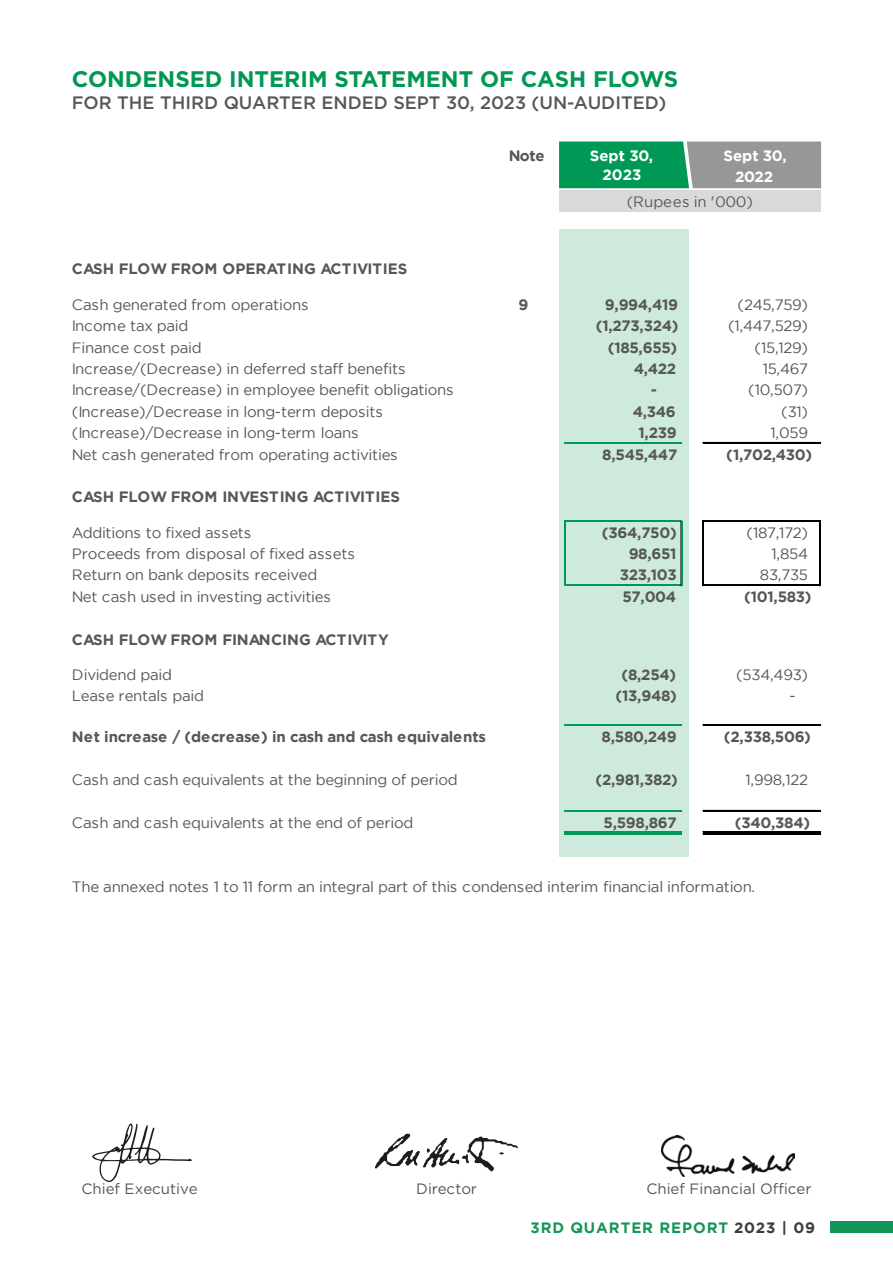
<style>
.page{position:relative;width:893px;height:1263px;background:#fff}
.page>*{position:absolute;margin:0;border:0;box-sizing:border-box;transform-origin:0 0}
.t1{font:700 22.5px "Gotham";color:#009855}
.t2{font:500 18px "Gotham";color:#575756}
.t3{font:15px "Gotham";letter-spacing:-.02em;color:#575756}
.t4{font:700 15px "Gotham";letter-spacing:-.02em;color:#575756}
.t5{font:700 15px "Gotham";color:#575756}
.t6{font:15px "Gotham";color:#575756}
.t7{font:700 15px "Gotham";letter-spacing:.06em;color:#169558}
.t8{font:700 15px "Gotham";color:#fff}
.s1{color:#3c3c3b}
</style>
<div class="page">
<div style="left:830px;top:1222px;width:63px;height:11px;background:#169558"></div>
<svg style="left:559px;top:142px;width:262px;height:46px;background:#4f9878"></svg>
<div style="left:559px;top:190px;width:262px;height:22px;background:#d9d9db"></div>
<div style="left:560px;top:229px;width:129px;height:627px;background:#cdeadd"></div>
<hr style="left:564px;top:442px;width:118px;height:1px;background:#009855">
<hr style="left:565px;top:520px;width:117px;height:2px;background:#009855">
<hr style="left:565px;top:585px;width:117px;height:1px;background:#009855">
<hr style="left:564px;top:725px;width:118px;height:1px;background:#009855">
<hr style="left:564px;top:810px;width:118px;height:1px;background:#009855">
<hr style="left:564px;top:832px;width:118px;height:1px;background:#009855">
<hr style="left:564px;top:834px;width:118px;height:1px;background:#009855">
<hr style="left:564px;top:520px;width:1px;height:66px;background:#009855">
<hr style="left:681px;top:522px;width:1px;height:64px;background:#009855">
<hr style="left:703px;top:520px;width:1px;height:66px;background:#000">
<hr style="left:819px;top:522px;width:2px;height:64px;background:#000">
<hr style="left:703px;top:442px;width:118px;height:1px;background:#000">
<hr style="left:704px;top:520px;width:117px;height:2px;background:#000">
<hr style="left:704px;top:584px;width:117px;height:1px;background:#000">
<hr style="left:704px;top:585px;width:117px;height:1px;background:#000">
<hr style="left:703px;top:724px;width:118px;height:1px;background:#000">
<hr style="left:703px;top:725px;width:118px;height:1px;background:#000">
<hr style="left:703px;top:810px;width:118px;height:1px;background:#000">
<hr style="left:703px;top:831px;width:118px;height:1px;background:#000">
<hr style="left:703px;top:832px;width:118px;height:1px;background:#000">
<hr style="left:703px;top:834px;width:118px;height:1px;background:#000">
<img style="left:662px;top:1135px;width:133px;height:41px">
<svg style="left:375px;top:1134px;width:143px;height:37px"></svg>
<svg style="left:92px;top:1123px;width:100px;height:59px"></svg>
<h1 class="t1" style="left:72px;top:64px;width:608px">CONDENSED INTERIM STATEMENT OF CASH FLOWS</h1>
<p class="t2" style="left:72px;top:90px;width:596px">FOR THE THIRD QUARTER ENDED SEPT 30, 2023 (UN-AUDITED)</p>
<p class="t4" style="left:509px;top:146px;width:37px">Note</p>
<p class="t8" style="left:590px;top:146px;width:65px">Sept 30,</p>
<p class="t8" style="left:723px;top:146px;width:65px">Sept 30,</p>
<p class="t8" style="left:603px;top:165px;width:40px">2023</p>
<p class="t8" style="left:735px;top:166px;width:40px">2022</p>
<p class="t3" style="left:627px;top:192px;width:128px">(Rupees in '000)</p>
<p class="t5" style="left:72px;top:259px;width:337px">CASH FLOW FROM OPERATING ACTIVITIES</p>
<p class="t3" style="left:72px;top:295px;width:238px">Cash generated from operations</p>
<p class="t4" style="left:518px;top:294px;width:11px">9</p>
<p class="t4" style="left:605px;top:294px;width:75px">9,994,419</p>
<p class="t3" style="left:737px;top:295px;width:72px">(245,759)</p>
<p class="t3" style="left:72px;top:316px;width:118px">Income tax paid</p>
<p class="t4" style="left:596px;top:316px;width:84px">(1,273,324)</p>
<p class="t3" style="left:728px;top:316px;width:82px">(1,447,529)</p>
<p class="t3" style="left:72px;top:338px;width:131px">Finance cost paid</p>
<p class="t4" style="left:608px;top:337px;width:71px">(185,655)</p>
<p class="t3" style="left:755px;top:338px;width:55px">(15,129)</p>
<p class="t3" style="left:72px;top:359px;width:335px">Increase/(Decrease) in deferred staff benefits</p>
<p class="t4" style="left:634px;top:359px;width:44px">4,422</p>
<p class="t3" style="left:763px;top:359px;width:47px">15,467</p>
<p class="t3" style="left:72px;top:380px;width:383px">Increase/(Decrease) in employee benefit obligations</p>
<p class="t4" style="left:651px;top:380px;width:8px">-</p>
<p class="t3" style="left:748px;top:380px;width:61px">(10,507)</p>
<p class="t3" style="left:72px;top:402px;width:313px">(Increase)/Decrease in long-term deposits</p>
<p class="t4" style="left:633px;top:401px;width:45px">4,346</p>
<p class="t3" style="left:781px;top:402px;width:28px">(31)</p>
<p class="t3" style="left:72px;top:423px;width:288px">(Increase)/Decrease in long-term loans</p>
<p class="t4" style="left:639px;top:423px;width:40px">1,239</p>
<p class="t3" style="left:771px;top:423px;width:39px">1,059</p>
<p class="t3" style="left:72px;top:445px;width:327px">Net cash generated from operating activities</p>
<p class="t4" style="left:602px;top:444px;width:76px">8,545,447</p>
<p class="t4" style="left:726px;top:444px;width:87px">(1,702,430)</p>
<p class="t5" style="left:72px;top:487px;width:330px">CASH FLOW FROM INVESTING ACTIVITIES</p>
<p class="t3" style="left:72px;top:523px;width:181px">Additions to fixed assets</p>
<p class="t4" style="left:602px;top:522px;width:76px">(364,750)</p>
<p class="t3" style="left:746px;top:523px;width:63px">(187,172)</p>
<p class="t3" style="left:72px;top:544px;width:285px">Proceeds from disposal of fixed assets</p>
<p class="t4" style="left:629px;top:544px;width:49px">98,651</p>
<p class="t3" style="left:771px;top:544px;width:38px">1,854</p>
<p class="t3" style="left:72px;top:565px;width:247px">Return on bank deposits received</p>
<p class="t4" style="left:620px;top:565px;width:59px">323,103</p>
<p class="t3" style="left:760px;top:565px;width:50px">83,735</p>
<p class="t3" style="left:72px;top:587px;width:261px">Net cash used in investing activities</p>
<p class="t4" style="left:622px;top:587px;width:55px">57,004</p>
<p class="t4" style="left:744px;top:587px;width:69px">(101,583)</p>
<p class="t4" style="left:72px;top:629px;width:318px">CASH FLOW FROM FINANCING ACTIVITY</p>
<p class="t3" style="left:72px;top:665px;width:102px">Dividend paid</p>
<p class="t4" style="left:621px;top:665px;width:56px">(8,254)</p>
<p class="t3" style="left:736px;top:665px;width:74px">(534,493)</p>
<p class="t3" style="left:72px;top:686px;width:134px">Lease rentals paid</p>
<p class="t4" style="left:616px;top:686px;width:63px">(13,948)</p>
<p class="t3" style="left:789px;top:686px;width:8px">-</p>
<p class="t4" style="left:72px;top:727px;width:416px">Net increase / (decrease) in cash and cash equivalents</p>
<p class="t4" style="left:602px;top:727px;width:77px">8,580,249</p>
<p class="t4" style="left:724px;top:727px;width:89px">(2,338,506)</p>
<p class="t3" style="left:72px;top:770px;width:387px">Cash and cash equivalents at the beginning of period</p>
<p class="t4" style="left:595px;top:769px;width:84px">(2,981,382)</p>
<p class="t3" style="left:745px;top:770px;width:64px">1,998,122</p>
<p class="t3" style="left:72px;top:813px;width:343px">Cash and cash equivalents at the end of period</p>
<p class="t4" style="left:604px;top:812px;width:75px">5,598,867</p>
<p class="t4" style="left:735px;top:812px;width:77px">(340,384)</p>
<p class="t3" style="left:72px;top:877px;width:685px">The annexed notes 1 to 11 form an integral part of this condensed interim financial information.</p>
<p class="t6" style="left:81px;top:1181px;width:118px">Chief Executive</p>
<p class="t3" style="left:416px;top:1181px;width:62px">Director</p>
<p class="t6" style="left:646px;top:1181px;width:167px">Chief Financial Officer</p>
<p class="t7" style="left:531px;top:1218px;width:286px">3RD QUARTER REPORT <span class="s1">2023 | 09</span></p>
</div>
